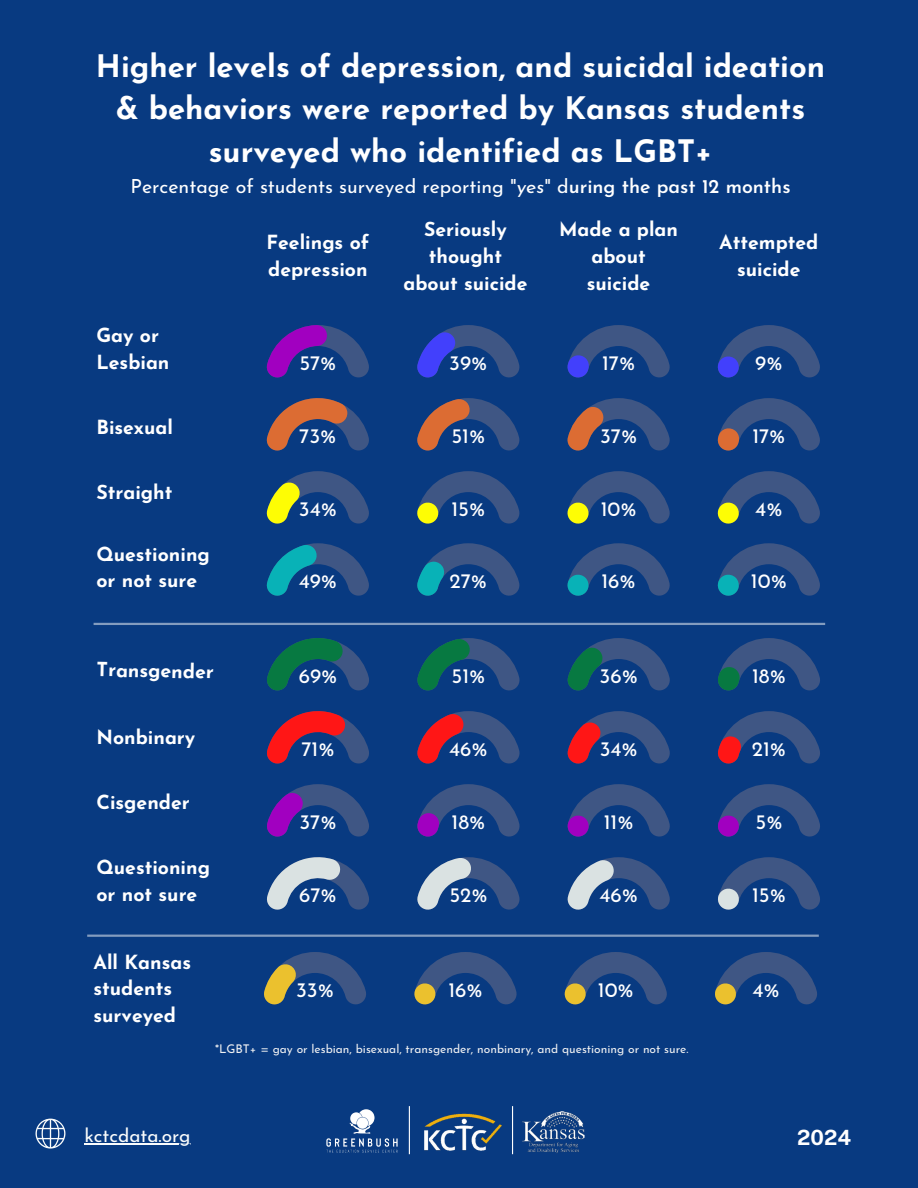
<style>
.page{position:relative;width:918px;height:1188px;background:#083a81}
.page>*{position:absolute;margin:0;border:0;box-sizing:border-box;transform-origin:0 0}
.t1{font:700 30.9px/42.8px "Josefin Sans";color:#fff;text-align:center}
.t2{font:700 21px "Public Sans";color:#fff}
.t3{font:20.7px "Josefin Sans";color:#fff}
.t4{font:700 19.5px/27px "Josefin Sans";color:#fff}
.t5{font:19.5px "Josefin Sans";color:#fff}
.t6{font:19.05px "Josefin Sans";color:#fafcfc}
.t7{font:12px "Josefin Sans";color:#eff0f2}
.s1{font-style:italic}
.s2{font-weight:600}
</style>
<div class="page">
<svg style="left:567px;top:325px;width:103px;height:52px"></svg>
<svg style="left:718px;top:325px;width:102px;height:52px"></svg>
<svg style="left:417px;top:325px;width:103px;height:52px"></svg>
<svg style="left:267px;top:398px;width:102px;height:52px"></svg>
<svg style="left:567px;top:398px;width:103px;height:52px"></svg>
<svg style="left:718px;top:398px;width:102px;height:52px"></svg>
<svg style="left:417px;top:398px;width:103px;height:52px"></svg>
<svg style="left:267px;top:471px;width:102px;height:53px"></svg>
<svg style="left:567px;top:471px;width:103px;height:53px"></svg>
<svg style="left:718px;top:471px;width:102px;height:53px"></svg>
<svg style="left:417px;top:471px;width:103px;height:53px"></svg>
<svg style="left:267px;top:638px;width:102px;height:52px"></svg>
<svg style="left:568px;top:638px;width:102px;height:52px"></svg>
<svg style="left:718px;top:638px;width:102px;height:52px"></svg>
<svg style="left:417px;top:638px;width:103px;height:52px"></svg>
<svg style="left:267px;top:711px;width:102px;height:52px"></svg>
<svg style="left:568px;top:711px;width:102px;height:52px"></svg>
<svg style="left:718px;top:711px;width:102px;height:52px"></svg>
<svg style="left:417px;top:711px;width:103px;height:52px"></svg>
<svg style="left:267px;top:784px;width:102px;height:53px"></svg>
<svg style="left:568px;top:784px;width:102px;height:53px"></svg>
<svg style="left:718px;top:784px;width:102px;height:53px"></svg>
<svg style="left:417px;top:784px;width:103px;height:53px"></svg>
<svg style="left:264px;top:952px;width:102px;height:52px"></svg>
<svg style="left:565px;top:952px;width:102px;height:52px"></svg>
<svg style="left:715px;top:952px;width:102px;height:52px"></svg>
<svg style="left:414px;top:952px;width:103px;height:52px"></svg>
<svg style="left:267px;top:325px;width:102px;height:52px"></svg>
<hr style="left:84px;top:1144px;width:107px;height:1px;background:#fafcfc">
<svg style="left:36px;top:1119px;width:29px;height:30px"></svg>
<svg style="left:267px;top:543px;width:102px;height:53px"></svg>
<svg style="left:567px;top:543px;width:103px;height:53px"></svg>
<svg style="left:718px;top:543px;width:102px;height:53px"></svg>
<svg style="left:417px;top:543px;width:103px;height:53px"></svg>
<svg style="left:267px;top:857px;width:102px;height:53px"></svg>
<svg style="left:568px;top:857px;width:102px;height:53px"></svg>
<svg style="left:718px;top:857px;width:102px;height:53px"></svg>
<svg style="left:417px;top:857px;width:103px;height:53px"></svg>
<hr style="left:87px;top:935px;width:732px;height:2px;background:#fff">
<hr style="left:94px;top:623px;width:731px;height:2px;background:#fff">
<img style="left:326px;top:1109px;width:72px;height:44px">
<hr style="left:512px;top:1106px;width:1px;height:48px;background:#fff">
<img style="left:522px;top:1111px;width:63px;height:42px">
<hr style="left:409px;top:1106px;width:1px;height:48px;background:#fff">
<img style="left:424px;top:1113px;width:78px;height:38px">
<h1 class="t1" style="left:96px;top:48px;width:731px">Higher levels of depression, and suicidal ideation &amp; behaviors were reported by Kansas students surveyed who identified as LGBT+</h1>
<h1 class="t5" style="left:131px;top:178px;width:662px">Percentage of students surveyed reporting "<span class="s1">yes</span>" d<span class="s2">uring the past 12 months</span></h1>
<h2 class="t4" style="left:96px;top:324px;width:75px;line-height:26.4px">Gay or<br>Lesbian</h2>
<h2 class="t4" style="left:96px;top:415px;width:78px">Bisexual</h2>
<p class="t4" style="left:96px;top:480px;width:78px">Straight</p>
<p class="t4" style="left:96px;top:543px;width:115px;line-height:26.4px">Questioning or not sure</p>
<h2 class="t4" style="left:97px;top:658px;width:119px;rotate:1deg">Transgender</h2>
<h2 class="t4" style="left:97px;top:726px;width:100px">Nonbinary</h2>
<p class="t4" style="left:97px;top:791px;width:95px">Cisgender</p>
<p class="t4" style="left:97px;top:856px;width:115px;line-height:26.4px">Questioning or not sure</p>
<p class="t4" style="left:94px;top:951px;width:99px;line-height:26.4px">All Kansas students surveyed</p>
<h2 class="t4" style="left:267px;top:231px;width:104px">Feelings of depression</h2>
<p class="t3" style="left:299px;top:355px;width:39px">57%</p>
<p class="t4" style="left:404px;top:218px;width:125px;text-align:center">Seriously thought about suicide</p>
<p class="t4" style="left:559px;top:218px;width:121px;text-align:center">Made a plan about suicide</p>
<h2 class="t4" style="left:719px;top:231px;width:101px;text-align:center">Attempted suicide</h2>
<p class="t3" style="left:449px;top:355px;width:40px">39%</p>
<p class="t3" style="left:602px;top:355px;width:35px">17%</p>
<p class="t3" style="left:755px;top:355px;width:29px">9%</p>
<p class="t3" style="left:299px;top:428px;width:39px">73%</p>
<p class="t3" style="left:451px;top:428px;width:35px">51%</p>
<p class="t3" style="left:600px;top:428px;width:39px">37%</p>
<p class="t3" style="left:752px;top:428px;width:35px">17%</p>
<p class="t3" style="left:299px;top:501px;width:40px">34%</p>
<p class="t3" style="left:451px;top:501px;width:35px">15%</p>
<p class="t3" style="left:601px;top:501px;width:37px">10%</p>
<p class="t3" style="left:755px;top:501px;width:29px">4%</p>
<p class="t3" style="left:299px;top:573px;width:40px">49%</p>
<p class="t3" style="left:450px;top:573px;width:39px">27%</p>
<p class="t3" style="left:601px;top:573px;width:36px">16%</p>
<p class="t3" style="left:751px;top:573px;width:37px">10%</p>
<p class="t3" style="left:299px;top:668px;width:40px">69%</p>
<p class="t3" style="left:452px;top:668px;width:35px">51%</p>
<p class="t3" style="left:600px;top:668px;width:40px">36%</p>
<p class="t3" style="left:752px;top:668px;width:35px">18%</p>
<p class="t3" style="left:301px;top:741px;width:35px">71%</p>
<p class="t3" style="left:449px;top:741px;width:40px">46%</p>
<p class="t3" style="left:600px;top:741px;width:40px">34%</p>
<p class="t3" style="left:752px;top:741px;width:36px">21%</p>
<p class="t3" style="left:299px;top:814px;width:39px">37%</p>
<p class="t3" style="left:452px;top:814px;width:35px">18%</p>
<p class="t3" style="left:604px;top:814px;width:31px">11%</p>
<p class="t3" style="left:756px;top:814px;width:28px">5%</p>
<p class="t3" style="left:299px;top:887px;width:39px">67%</p>
<p class="t3" style="left:449px;top:887px;width:40px">52%</p>
<p class="t3" style="left:599px;top:887px;width:40px">46%</p>
<p class="t3" style="left:752px;top:887px;width:35px">15%</p>
<p class="t3" style="left:296px;top:982px;width:39px">33%</p>
<p class="t3" style="left:448px;top:982px;width:36px">16%</p>
<p class="t3" style="left:598px;top:982px;width:37px">10%</p>
<p class="t3" style="left:752px;top:982px;width:29px">4%</p>
<h2 class="t7" style="left:215px;top:1044px;width:475px">*LGBT+ = gay or lesbian, bisexual, transgender, nonbinary, and questioning or not sure.</h2>
<p class="t6" style="left:84px;top:1128px;width:108px">kctcdata.org</p>
<h2 class="t2" style="left:797px;top:1125px;width:55px">2024</h2>
</div>
